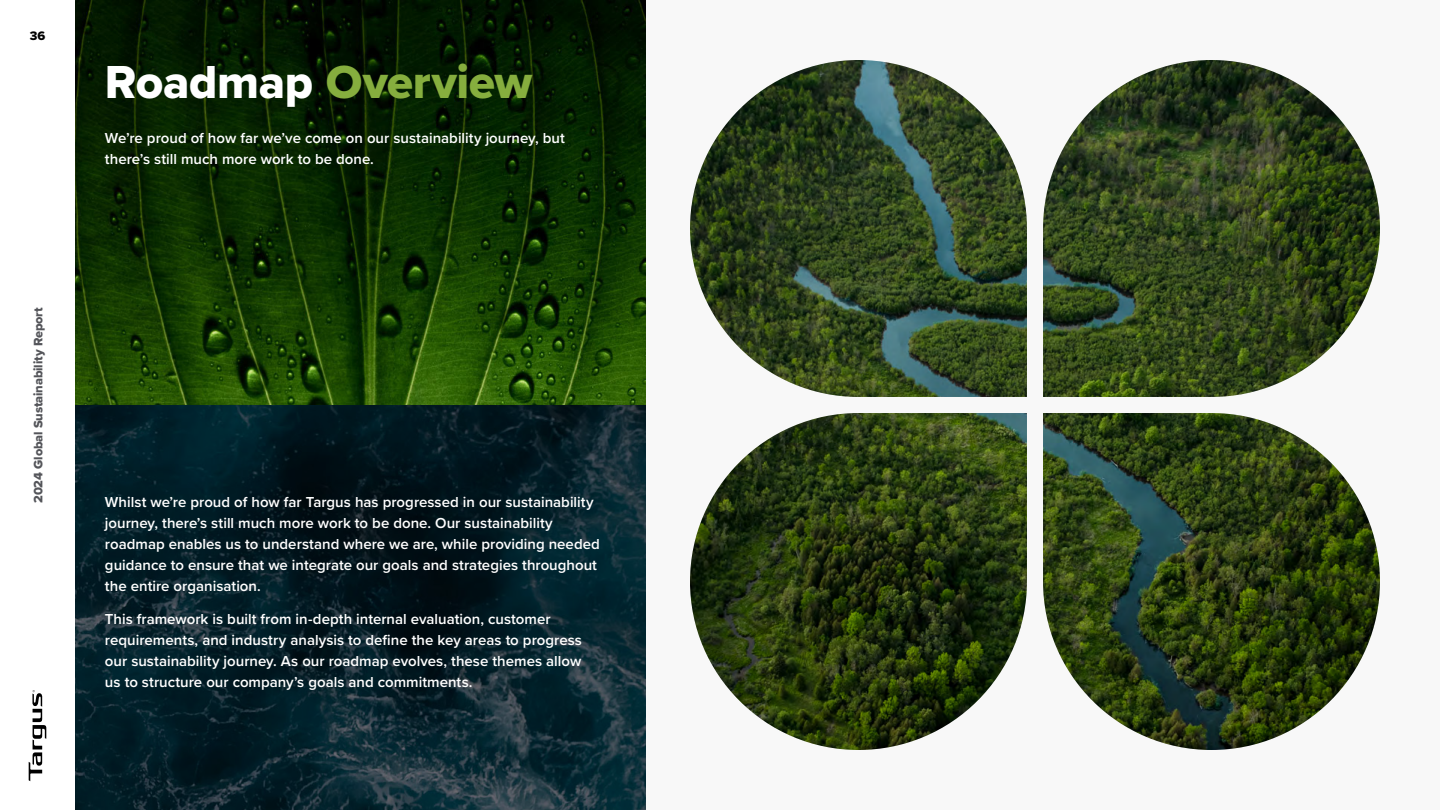
<style>
.page{position:relative;width:1440px;height:810px;background:#fff}
.page>*{position:absolute;margin:0;border:0;box-sizing:border-box;transform-origin:0 0}
.t1{font:48px "Proxima Nova Extrabld";letter-spacing:-.01em;color:#86ae3e}
.t2{font:600 15px/21px "Proxima Nova";color:#fff}
.t3{font:12.75px "Proxima Nova Extrabld";letter-spacing:-.01em;color:#54555a}
.t4{font:12.75px "Proxima Nova Extrabld";color:#000}
.s1{color:#fff}
</style>
<div class="page">
<div style="left:630px;top:0;width:810px;height:810px;background:#f8f8f8"></div>
<svg style="left:29px;top:690px;width:17px;height:91px"></svg>
<img style="left:75px;top:0;width:570px;height:405px">
<svg style="left:75px;top:405px;width:570px;height:405px;background:#072028"></svg>
<img style="left:690px;top:60px;width:690px;height:690px">
<p class="t4" style="left:30px;top:26px;width:17px">36</p>
<p class="t3" style="left:29px;top:503px;width:197px;rotate:-90deg">2024 Global Sustainability Report</p>
<h1 class="t1" style="left:105px;top:46px;width:429px"><span class="s1">Roadmap</span> Overview</h1>
<p class="t2" style="left:105px;top:127px;width:461px">We’re proud of how far we’ve come on our sustainability journey, but there’s still much more work to be done.</p>
<p class="t2" style="left:105px;top:491px;width:496px">Whilst we’re proud of how far Targus has progressed in our sustainability journey, there’s still much more work to be done. Our sustainability roadmap enables us to understand where we are, while providing needed guidance to ensure that we integrate our goals and strategies throughout the entire organisation.</p>
<p class="t2" style="left:105px;top:608px;width:478px">This framework is built from in-depth internal evaluation, customer requirements, and industry analysis to define the key areas to progress our sustainability journey. As our roadmap evolves, these themes allow us to structure our company’s goals and commitments.</p>
</div>
